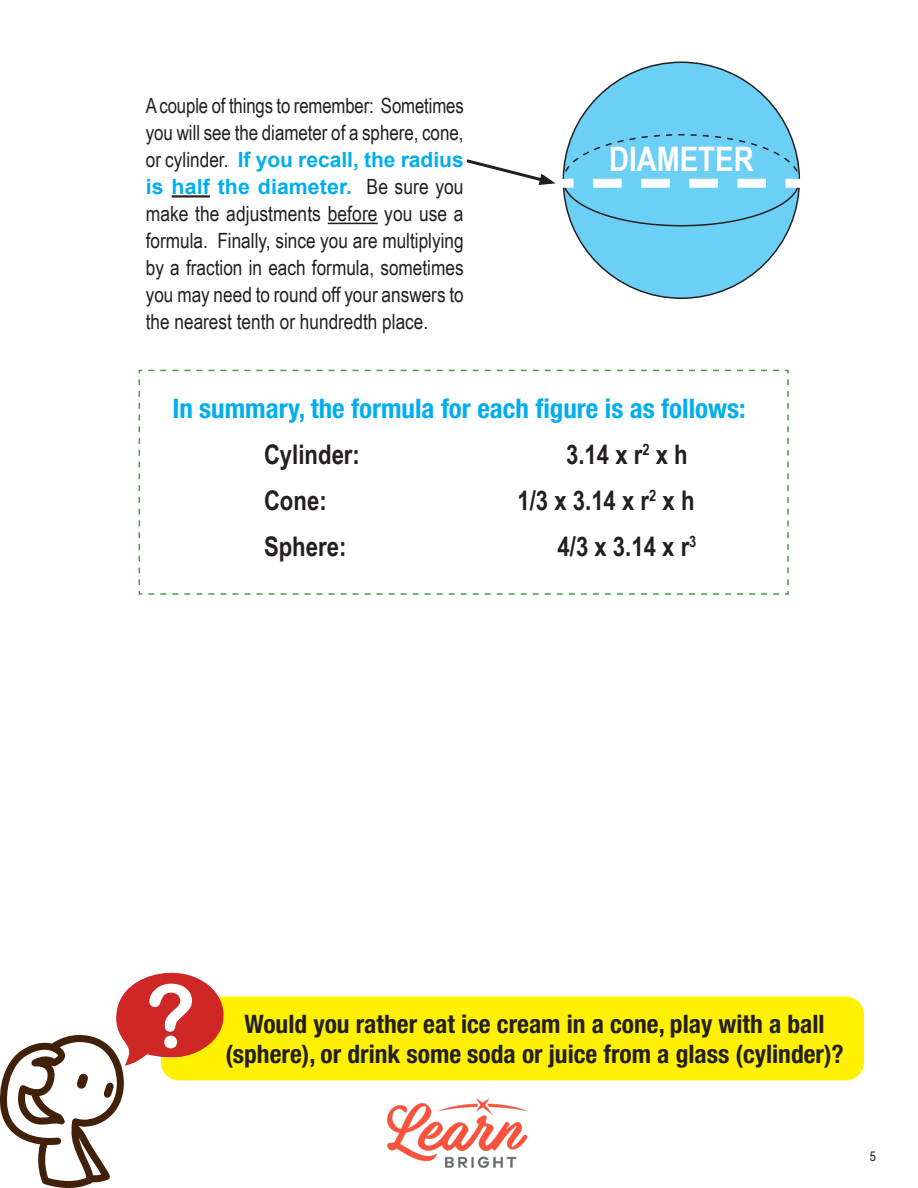
<style>
.page{position:relative;width:918px;height:1188px;background:#fff}
.page>*{position:absolute;margin:0;border:0;box-sizing:border-box;transform-origin:0 0}
.t1{font:700 33.75px "Arial Narrow";color:#fff}
.t2{font:700 27px "Arial Narrow";color:#231f20}
.t3{font:700 condensed 27px "Helvetica Neue";color:#00aeef}
.t4{font:700 condensed 25.5px/30.6px "Helvetica Neue";color:#231f20;text-align:center}
.t5{font:21px/27px "Arial Narrow";color:#231f20;text-align:justify}
.t6{font:13.5px "Arial Narrow";color:#231f20}
.s1{font-family:"Arial";font-weight:700;color:#00aeef}
</style>
<div class="page">
<img style="left:387px;top:1098px;width:141px;height:70px">
<div style="left:161px;top:997px;width:703px;height:83px;background:#fff101;border-radius:18px"></div>
<svg style="left:0;top:972px;width:225px;height:216px"></svg>
<hr style="left:172px;top:195px;width:38px;height:3px;background:#231f20">
<hr style="left:328px;top:223px;width:50px;height:1px;background:#231f20">
<div style="left:563px;top:62px;width:236px;height:236px;background:#6bcff6;border-radius:50%"></div>
<svg style="left:466px;top:133px;width:335px;height:94px"></svg>
<svg style="left:138px;top:369px;width:651px;height:226px"></svg>
<p class="t5" style="left:146px;top:92px;width:320px">A couple of things to remember: Sometimes you will see the diameter of a sphere, cone, or cylinder. <span class="s1">If you recall, the radius is half the diameter.</span> Be sure you make the adjustments before you use a formula. Finally, since you are multiplying by a fraction in each formula, sometimes you may need to round off your answers to the nearest tenth or hundredth place.</p>
<p class="t1" style="left:609px;top:134px;width:146px">DIAMETER</p>
<p class="t3" style="left:172px;top:392px;width:575px">In summary, the formula for each figure is as follows:</p>
<p class="t2" style="left:264px;top:434px;width:97px">Cylinder:</p>
<p class="t2" style="left:566px;top:434px;width:123px">3.14 x r<sup>2</sup> x h</p>
<p class="t2" style="left:264px;top:480px;width:64px">Cone:</p>
<p class="t2" style="left:517px;top:480px;width:179px">1/3 x 3.14 x r<sup>2</sup> x h</p>
<p class="t2" style="left:264px;top:526px;width:84px">Sphere:</p>
<p class="t2" style="left:558px;top:526px;width:140px">4/3 x 3.14 x r<sup>3</sup></p>
<p class="t4" style="left:225px;top:1008px;width:620px">Would you rather eat ice cream in a cone, play with a ball (sphere), or drink some soda or juice from a glass (cylinder)?</p>
<p class="t6" style="left:870px;top:1146px;width:8px">5</p>
</div>
